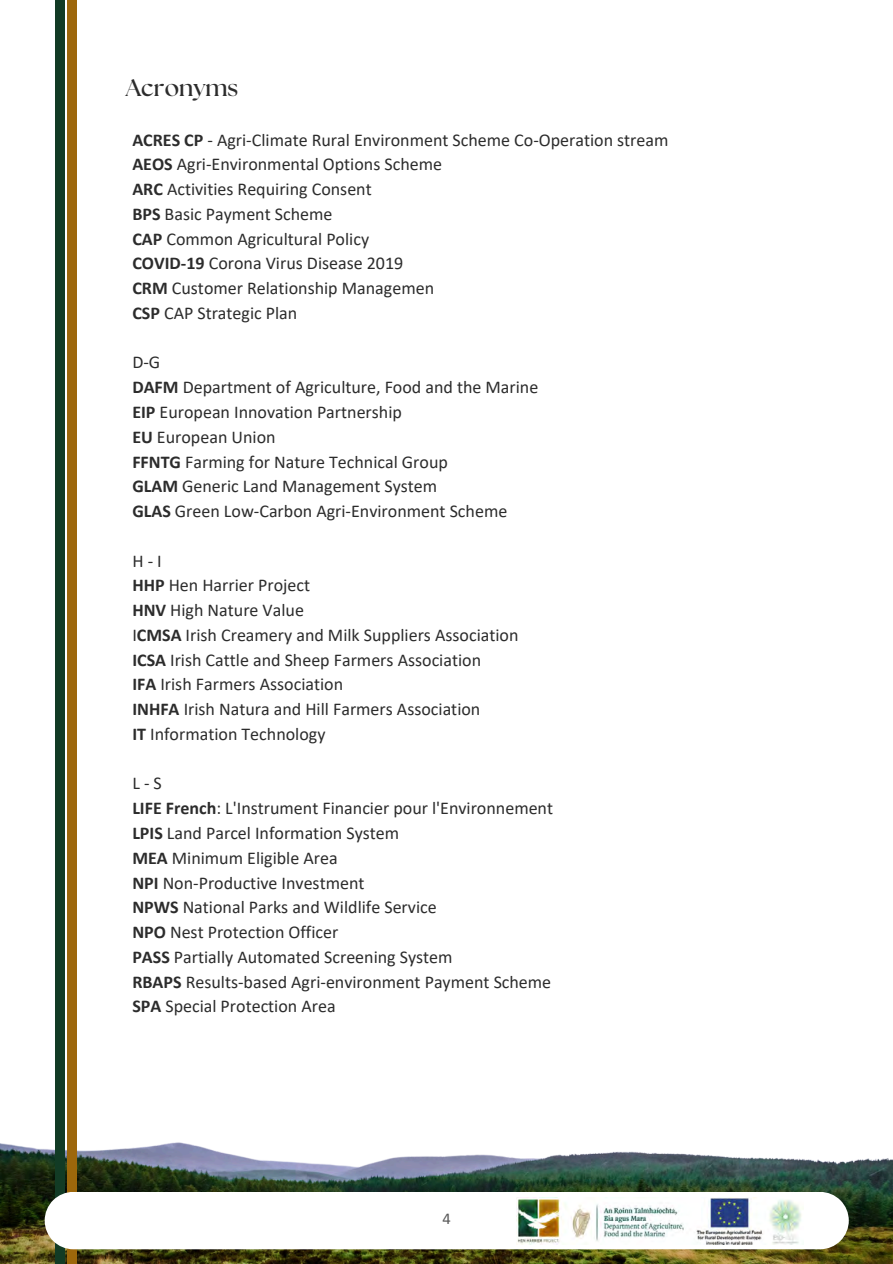
<style>
.page{position:relative;width:893px;height:1264px;background:#fff}
.page>*{position:absolute;margin:0;border:0;box-sizing:border-box;transform-origin:0 0}
.t1{font:700 24px "The Seasons";color:#2c2c2c}
.t2{font:18px "Calibri";color:#2c2c2c}
.t3{font:16.5px "Calibri";color:#595959}
.s1{font-weight:700}
</style>
<div class="page">
<img style="left:0;top:1130px;width:892px;height:133px">
<div style="left:56px;top:0;width:9px;height:1263px;background:#123b25"></div>
<div style="left:68px;top:0;width:9px;height:1263px;background:#9d670b"></div>
<svg style="left:45px;top:1191px;width:803px;height:58px"></svg>
<img style="left:516px;top:1197px;width:287px;height:47px">
<p class="t1" style="left:126px;top:76px;width:114px">Acronyms</p>
<h1 class="t2" style="left:132px;top:132px;width:537px"><span class="s1">ACRES CP</span> - Agri-Climate Rural Environment Scheme Co-Operation stream</h1>
<p class="t2" style="left:132px;top:157px;width:311px"><span class="s1">AEOS</span> Agri-Environmental Options Scheme</p>
<p class="t2" style="left:132px;top:182px;width:241px"><span class="s1">ARC</span> Activities Requiring Consent</p>
<p class="t2" style="left:132px;top:206px;width:201px"><span class="s1">BPS</span> Basic Payment Scheme</p>
<p class="t2" style="left:132px;top:231px;width:238px"><span class="s1">CAP</span> Common Agricultural Policy</p>
<p class="t2" style="left:132px;top:256px;width:272px"><span class="s1">COVID-19</span> Corona Virus Disease 2019</p>
<p class="t2" style="left:132px;top:281px;width:303px"><span class="s1">CRM</span> Customer Relationship Managemen</p>
<p class="t2" style="left:132px;top:305px;width:166px"><span class="s1">CSP</span> CAP Strategic Plan</p>
<p class="t2" style="left:132px;top:355px;width:29px">D-G</p>
<p class="t2" style="left:132px;top:380px;width:407px"><span class="s1">DAFM</span> Department of Agriculture, Food and the Marine</p>
<p class="t2" style="left:132px;top:404px;width:271px"><span class="s1">EIP</span> European Innovation Partnership</p>
<p class="t2" style="left:132px;top:429px;width:145px"><span class="s1">EU</span> European Union</p>
<p class="t2" style="left:132px;top:454px;width:317px"><span class="s1">FFNTG</span> Farming for Nature Technical Group</p>
<p class="t2" style="left:132px;top:479px;width:306px"><span class="s1">GLAM</span> Generic Land Management System</p>
<p class="t2" style="left:132px;top:503px;width:376px"><span class="s1">GLAS</span> Green Low-Carbon Agri-Environment Scheme</p>
<p class="t2" style="left:132px;top:553px;width:31px">H - I</p>
<p class="t2" style="left:132px;top:578px;width:179px"><span class="s1">HHP</span> Hen Harrier Project</p>
<p class="t2" style="left:132px;top:602px;width:173px"><span class="s1">HNV</span> High Nature Value</p>
<p class="t2" style="left:132px;top:627px;width:387px">I<span class="s1">CMSA</span> Irish Creamery and Milk Suppliers Association</p>
<p class="t2" style="left:132px;top:652px;width:350px"><span class="s1">ICSA</span> Irish Cattle and Sheep Farmers Association</p>
<p class="t2" style="left:132px;top:677px;width:212px"><span class="s1">IFA</span> Irish Farmers Association</p>
<p class="t2" style="left:132px;top:701px;width:349px"><span class="s1">INHFA</span> Irish Natura and Hill Farmers Association</p>
<p class="t2" style="left:132px;top:726px;width:194px"><span class="s1">IT</span> Information Technology</p>
<p class="t2" style="left:132px;top:776px;width:31px">L - S</p>
<p class="t2" style="left:132px;top:800px;width:422px"><span class="s1">LIFE French</span>: L'Instrument Financier pour l'Environnement</p>
<p class="t2" style="left:132px;top:825px;width:268px"><span class="s1">LPIS</span> Land Parcel Information System</p>
<p class="t2" style="left:132px;top:850px;width:207px"><span class="s1">MEA</span> Minimum Eligible Area</p>
<p class="t2" style="left:132px;top:875px;width:233px"><span class="s1">NPI</span> Non-Productive Investment</p>
<p class="t2" style="left:132px;top:899px;width:306px"><span class="s1">NPWS</span> National Parks and Wildlife Service</p>
<p class="t2" style="left:132px;top:924px;width:207px"><span class="s1">NPO</span> Nest Protection Officer</p>
<p class="t2" style="left:132px;top:949px;width:322px"><span class="s1">PASS</span> Partially Automated Screening System</p>
<p class="t2" style="left:132px;top:974px;width:420px"><span class="s1">RBAPS</span> Results-based Agri-environment Payment Scheme</p>
<p class="t2" style="left:132px;top:998px;width:205px"><span class="s1">SPA</span> Special Protection Area</p>
<p class="t3" style="left:442px;top:1211px;width:10px">4</p>
</div>
